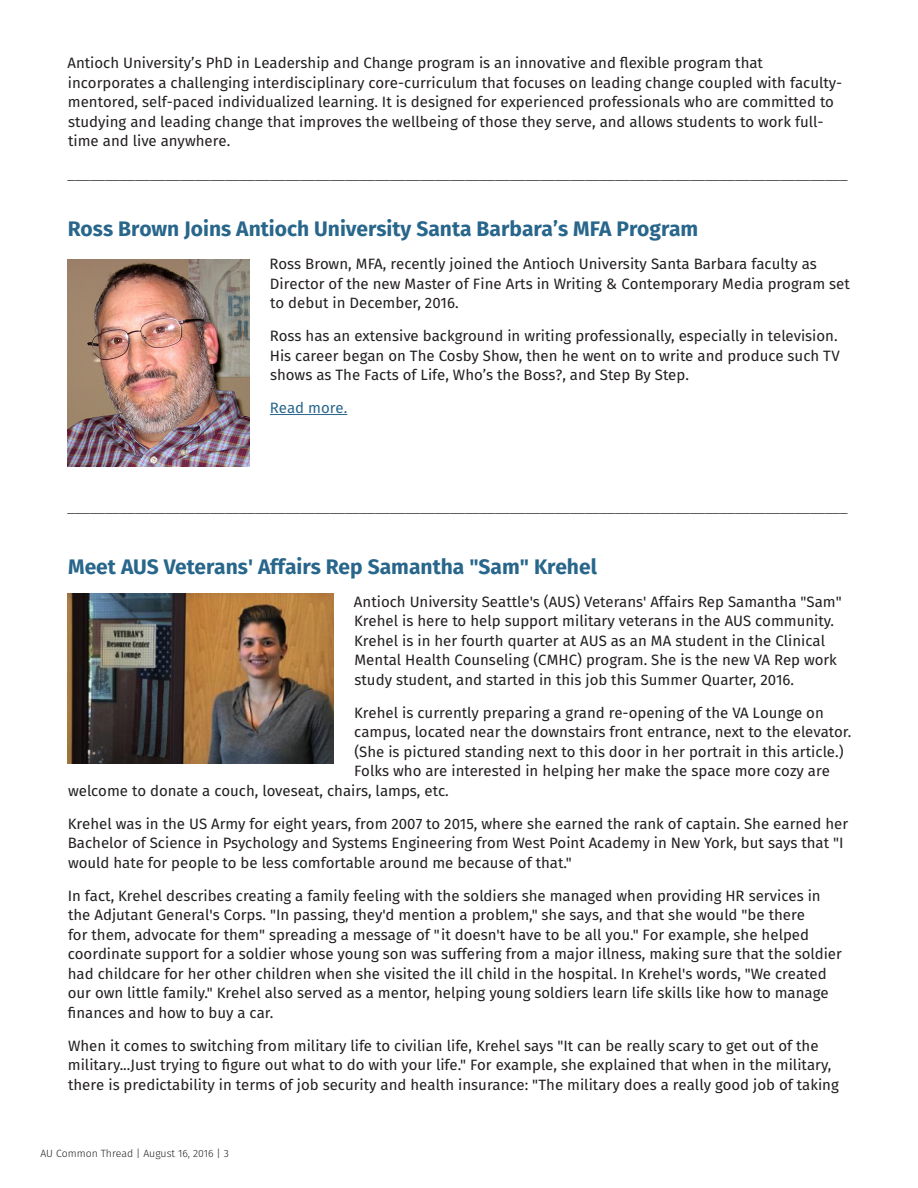
<style>
.page{position:relative;width:918px;height:1188px;background:#fff}
.page>*{position:absolute;margin:0;border:0;box-sizing:border-box;transform-origin:0 0}
.t1{font:700 21px "Fira Sans";color:#28668b}
.t2{font:15px/19.5px "Fira Sans";color:#231f20}
.t3{font:300 15px "Helvetica";color:#231f20}
.t4{font:15px "Fira Sans";color:#28668b}
.t5{font:300 10.5px "Fira Sans";color:#231f20}
</style>
<div class="page">
<hr style="left:270px;top:414px;width:77px;height:1px;background:#28668b">
<img style="left:68px;top:259px;width:181px;height:207px">
<img style="left:68px;top:594px;width:266px;height:169px">
<p class="t2" style="left:68px;top:53px;width:776px">Antioch University’s PhD in Leadership and Change program is an innovative and flexible program that incorporates a challenging interdisciplinary core-curriculum that focuses on leading change coupled with faculty&shy;mentored, self-paced individualized learning. It is designed for experienced professionals who are committed to studying and leading change that improves the wellbeing of those they serve, and allows students to work full&shy;time and live anywhere.</p>
<p class="t3" style="left:68px;top:161px;width:781px">________________________________________________________________________________________________________</p>
<p class="t1" style="left:68px;top:211px;width:632px">Ross Brown Joins Antioch University Santa Barbara’s MFA Program</p>
<p class="t2" style="left:270px;top:254px;width:582px">Ross Brown, MFA, recently joined the Antioch University Santa Barbara faculty as<br>Director of the new Master of Fine Arts in Writing &amp; Contemporary Media program set to debut in December, 2016.</p>
<p class="t2" style="left:270px;top:326px;width:571px">Ross has an extensive background in writing professionally, especially in television.<br>His career began on The Cosby Show, then he went on to write and produce such TV shows as The Facts of Life, Who’s the Boss?, and Step By Step.</p>
<p class="t4" style="left:270px;top:396px;width:79px">Read more.</p>
<p class="t3" style="left:68px;top:494px;width:781px">________________________________________________________________________________________________________</p>
<p class="t1" style="left:68px;top:549px;width:530px">Meet AUS Veterans' Affairs Rep Samantha "Sam" Krehel</p>
<p class="t2" style="left:354px;top:591px;width:489px">Antioch University Seattle's (AUS) Veterans' Affairs Rep Samantha "Sam" Krehel is here to help support military veterans in the AUS community.<br>Krehel is in her fourth quarter at AUS as an MA student in the Clinical Mental Health Counseling (CMHC) program. She is the new VA Rep work study student, and started in this job this Summer Quarter, 2016.</p>
<p class="t2" style="left:354px;top:702px;width:471px">Krehel is currently preparing a grand re-opening of the VA Lounge on</p>
<p class="t2" style="left:354px;top:722px;width:498px">campus, located near the downstairs front entrance, next to the elevator.</p>
<p class="t2" style="left:354px;top:741px;width:491px">(She is pictured standing next to this door in her portrait in this article.)</p>
<p class="t2" style="left:354px;top:761px;width:477px">Folks who are interested in helping her make the space more cozy are</p>
<p class="t2" style="left:68px;top:780px;width:382px">welcome to donate a couch, loveseat, chairs, lamps, etc.</p>
<p class="t2" style="left:68px;top:813px;width:782px">Krehel was in the US Army for eight years, from 2007 to 2015, where she earned the rank of captain. She earned her<br>Bachelor of Science in Psychology and Systems Engineering from West Point Academy in New York, but says that "I would hate for people to be less comfortable around me because of that."</p>
<p class="t2" style="left:68px;top:885px;width:776px">In fact, Krehel describes creating a family feeling with the soldiers she managed when providing HR services in the Adjutant General's Corps. "In passing, they'd mention a problem," she says, and that she would "be there<br>for them, advocate for them" spreading a message of "it doesn't have to be all you." For example, she helped coordinate support for a soldier whose young son was suffering from a major illness, making sure that the soldier had childcare for her other children when she visited the ill child in the hospital. In Krehel's words, "We created our own little family." Krehel also served as a mentor, helping young soldiers learn life skills like how to manage finances and how to buy a car.</p>
<p class="t2" style="left:68px;top:1035px;width:773px">When it comes to switching from military life to civilian life, Krehel says "It can be really scary to get out of the military...Just trying to figure out what to do with your life." For example, she explained that when in the military, there is predictability in terms of job security and health insurance: "The military does a really good job of taking</p>
<p class="t5" style="left:40px;top:1146px;width:190px">AU Common Thread | August 16, 2016 | 3</p>
</div>
